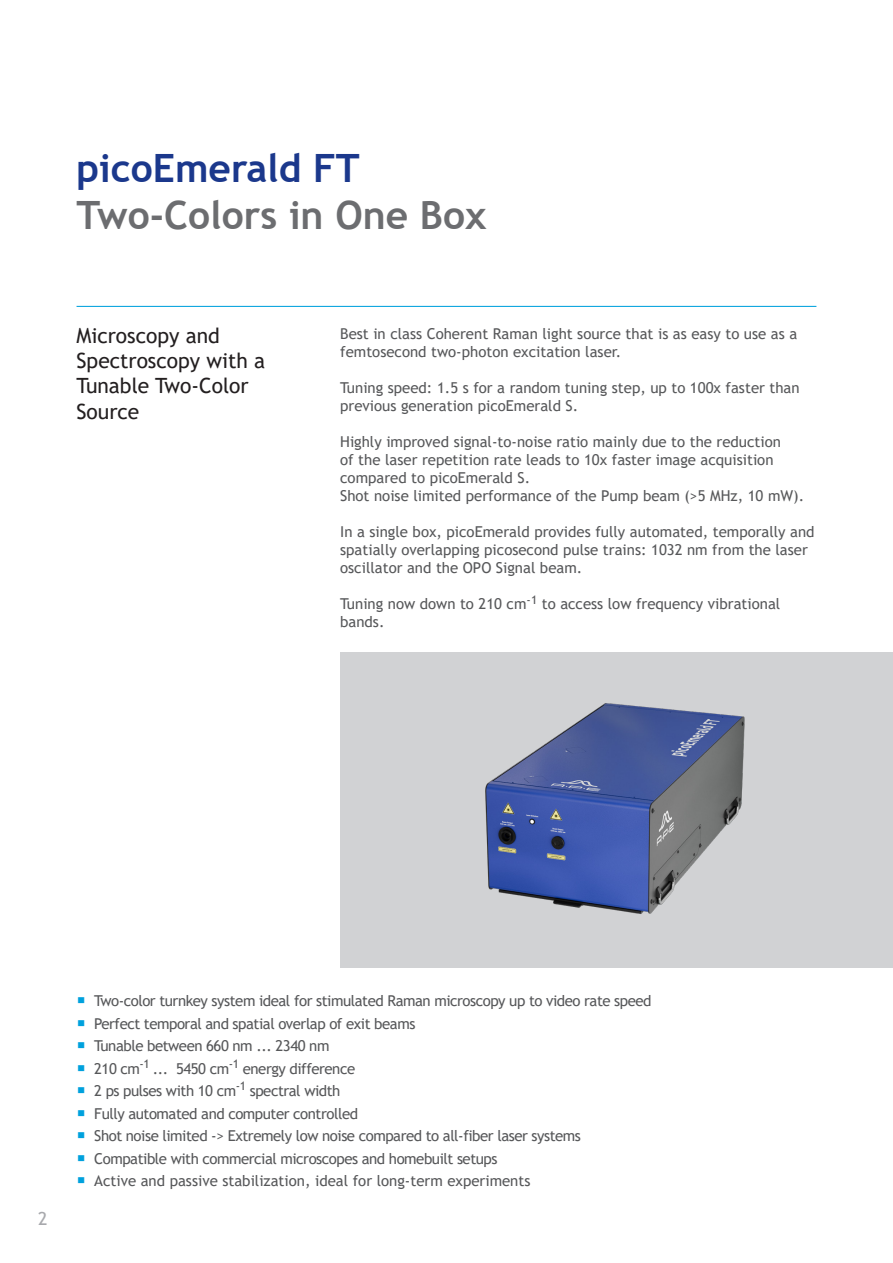
<style>
.page{position:relative;width:893px;height:1263px;background:#fff}
.page>*{position:absolute;margin:0;border:0;box-sizing:border-box;transform-origin:0 0}
.Seitenüberschrift_fett{font:700 39px "Trebuchet MS";color:#6c6d70}
.Seitenüberschrift_fett-2{font:700 39px "Trebuchet MS";color:#1b388c}
.Textüberschrift{font:21px/25.2px "Trebuchet MS";color:#231f20}
.t1{font:18px "Trebuchet MS";color:#a8a9ad}
.Haupttext{font:15px/18px "Trebuchet MS";color:#57585a}
.Haupttext-2{font:15px "Trebuchet MS";letter-spacing:-.03em;color:#57585a}
.Keypoints{font:15px "Trebuchet MS";color:#57585a}
.s1{font-size:27px;color:#00a1dd}
</style>
<div class="page">
<hr style="left:77px;top:306px;width:739px;height:1px;background:#00a1dd">
<div style="left:340px;top:653px;width:553px;height:315px;background:#d1d2d4"></div>
<img style="left:485px;top:703px;width:260px;height:211px">
<p class="Seitenüberschrift_fett-2" style="left:77px;top:144px;width:285px">picoEmerald FT</p>
<p class="Seitenüberschrift_fett" style="left:77px;top:190px;width:412px">Two-Colors in One Box</p>
<p class="Textüberschrift" style="left:77px;top:323px;width:190px">Microscopy and<br>Spectroscopy with a<br>Tunable Two-Color<br>Source</p>
<p class="Haupttext" style="left:340px;top:324px;width:459px">Best in class Coherent Raman light source that is as easy to use as a femtosecond two-photon excitation laser.</p>
<p class="Haupttext" style="left:340px;top:378px;width:461px">Tuning speed: 1.5 s for a random tuning step, up to 100x faster than previous generation picoEmerald S.</p>
<p class="Haupttext" style="left:340px;top:432px;width:442px">Highly improved signal-to-noise ratio mainly due to the reduction of the laser repetition rate leads to 10x faster image acquisition compared to picoEmerald S.</p>
<p class="Haupttext" style="left:340px;top:486px;width:466px">Shot noise limited performance of the Pump beam (&gt;5 MHz, 10 mW).</p>
<p class="Haupttext" style="left:340px;top:522px;width:476px">In a single box, picoEmerald provides fully automated, temporally and spatially overlapping picosecond pulse trains: 1032 nm from the laser oscillator and the OPO Signal beam.</p>
<p class="Haupttext" style="left:340px;top:594px;width:442px">Tuning now down to 210 cm<sup>-1</sup> to access low frequency vibrational bands.</p>
<p class="t1" style="left:38px;top:1207px;width:11px">2</p>
<p class="Haupttext-2" style="left:77px;top:992px;width:577px"><span class="s1">▪</span> Two-color turnkey system ideal for stimulated Raman microscopy up to video rate speed</p>
<p class="Haupttext-2" style="left:77px;top:1014px;width:340px"><span class="s1">▪</span> Perfect temporal and spatial overlap of exit beams</p>
<p class="Haupttext-2" style="left:77px;top:1037px;width:254px"><span class="s1">▪</span> Tunable between 660 nm ... 2340 nm</p>
<p class="Haupttext-2" style="left:77px;top:1059px;width:280px"><span class="s1">▪</span> 210 cm<sup>-1</sup> ... 5450 cm<sup>-1</sup> energy difference</p>
<p class="Haupttext-2" style="left:77px;top:1082px;width:265px"><span class="s1">▪</span> 2 ps pulses with 10 cm<sup>-1</sup> spectral width</p>
<p class="Haupttext-2" style="left:77px;top:1104px;width:283px"><span class="s1">▪</span> Fully automated and computer controlled</p>
<p class="Haupttext-2" style="left:77px;top:1127px;width:506px"><span class="s1">▪</span> Shot noise limited -&gt; Extremely low noise compared to all-fiber laser systems</p>
<p class="Haupttext-2" style="left:77px;top:1149px;width:423px"><span class="s1">▪</span> Compatible with commercial microscopes and homebuilt setups</p>
<p class="Keypoints" style="left:77px;top:1172px;width:455px"><span class="s1">▪</span> Active and passive stabilization, ideal for long-term experiments</p>
</div>
